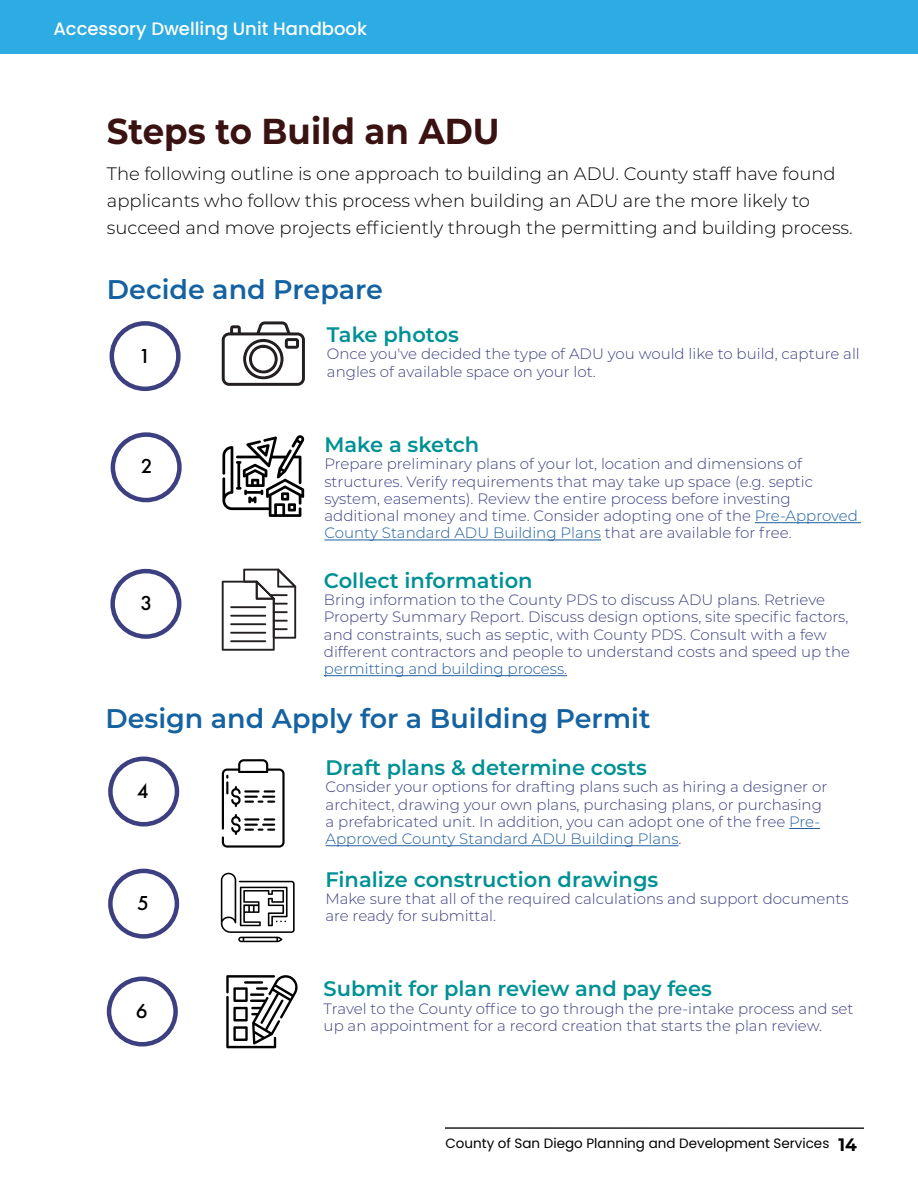
<style>
.page{position:relative;width:918px;height:1188px;background:#fff}
.page>*{position:absolute;margin:0;border:0;box-sizing:border-box;transform-origin:0 0}
.t1{font:700 36px "Montserrat";color:#3a1212;scale:.95 1}
.t2{font:600 27px "Montserrat";color:#1562a1}
.t3{font:600 21px "Montserrat";color:#009194}
.t4{font:500 21px "Futura PT";color:#000}
.t5{font:300 18px/27px "Montserrat";color:#000}
.t6{font:500 18px "Poppins";color:#fff}
.t7{font:300 15px/17.2px "Montserrat";color:#3c3f80}
.t8{font:300 15px "Montserrat";color:#215e9e}
.t9{font:13.5px "Poppins";color:#000}
.s1{color:#215e9e}
.s2{font-family:"Montserrat";font-weight:700;font-size:18px}
</style>
<div class="page">
<hr style="left:445px;top:1127px;width:419px;height:2px;background:#000">
<div style="left:0;top:0;width:918px;height:54px;background:#2cace2"></div>
<svg style="left:221px;top:321px;width:84px;height:65px"></svg>
<svg style="left:222px;top:759px;width:63px;height:89px"></svg>
<svg style="left:226px;top:975px;width:72px;height:73px"></svg>
<svg style="left:221px;top:873px;width:74px;height:69px"></svg>
<svg style="left:222px;top:569px;width:74px;height:82px"></svg>
<svg style="left:222px;top:435px;width:82px;height:82px"></svg>
<hr style="left:324px;top:675px;width:243px;height:1px;background:#215e9e">
<hr style="left:789px;top:828px;width:31px;height:1px;background:#215e9e">
<hr style="left:326px;top:845px;width:353px;height:1px;background:#215e9e">
<hr style="left:755px;top:522px;width:106px;height:1px;background:#215e9e">
<hr style="left:324px;top:540px;width:277px;height:1px;background:#215e9e">
<div style="left:110px;top:321px;width:71px;height:70px;border:4px solid #3c3f80;border-radius:50%"></div>
<div style="left:111px;top:432px;width:71px;height:70px;border:4px solid #3c3f80;border-radius:50%"></div>
<div style="left:110px;top:569px;width:71px;height:70px;border:4px solid #3c3f80;border-radius:50%"></div>
<div style="left:108px;top:757px;width:71px;height:69px;border:4px solid #3c3f80;border-radius:50%"></div>
<div style="left:108px;top:869px;width:71px;height:70px;border:4px solid #3c3f80;border-radius:50%"></div>
<div style="left:107px;top:977px;width:71px;height:70px;border:4px solid #3c3f80;border-radius:50%"></div>
<p class="t6" style="left:53px;top:19px;width:315px">Accessory Dwelling Unit Handbook</p>
<h1 class="t1" style="left:107px;top:105px;width:415px">Steps to Build an ADU</h1>
<p class="t5" style="left:107px;top:159px;width:747px">The following outline is one approach to building an ADU. County staff have found applicants who follow this process when building an ADU are the more likely to succeed and move projects efficiently through the permitting and building process.</p>
<h2 class="t2" style="left:107px;top:270px;width:278px">Decide and Prepare</h2>
<h3 class="t4" style="left:139px;top:343px;width:13px">1</h3>
<h3 class="t4" style="left:141px;top:454px;width:13px">2</h3>
<h3 class="t4" style="left:141px;top:590px;width:13px">3</h3>
<h3 class="t3" style="left:327px;top:320px;width:133px">Take photos</h3>
<p class="t7" style="left:327px;top:345px;width:534px">Once you've decided the type of ADU you would like to build, capture all angles of available space on your lot.</p>
<h3 class="t3" style="left:324px;top:430px;width:156px">Make a sketch</h3>
<p class="t7" style="left:324px;top:455px;width:535px">Prepare preliminary plans of your lot, location and dimensions of structures. Verify requirements that may take up space (e.g. septic system, easements). Review the entire process before investing additional money and time. Consider adopting one of the <span class="s1">Pre-Approved County Standard ADU Building Plans</span> that are available for free.</p>
<h3 class="t3" style="left:324px;top:566px;width:210px">Collect information</h3>
<p class="t7" style="left:324px;top:591px;width:528px">Bring information to the County PDS to discuss ADU plans. Retrieve Property Summary Report. Discuss design options, site specific factors, and constraints, such as septic, with County PDS. Consult with a few different contractors and people to understand costs and speed up the</p>
<p class="t8" style="left:324px;top:659px;width:245px">permitting and building process.</p>
<h2 class="t2" style="left:105px;top:699px;width:547px">Design and Apply for a Building Permit</h2>
<h3 class="t4" style="left:137px;top:778px;width:13px">4</h3>
<h3 class="t4" style="left:137px;top:891px;width:13px">5</h3>
<h3 class="t4" style="left:136px;top:999px;width:13px">6</h3>
<h3 class="t3" style="left:326px;top:753px;width:323px">Draft plans &amp; determine costs</h3>
<p class="t7" style="left:326px;top:778px;width:503px">Consider your options for drafting plans such as hiring a designer or architect, drawing your own plans, purchasing plans, or purchasing a prefabricated unit. In addition, you can adopt one of the free <span class="s1">Pre-Approved County Standard ADU Building Plans</span>.</p>
<h3 class="t3" style="left:325px;top:865px;width:335px">Finalize construction drawings</h3>
<p class="t7" style="left:325px;top:890px;width:525px">Make sure that all of the required calculations and support documents are ready for submittal.</p>
<h3 class="t3" style="left:324px;top:974px;width:390px">Submit for plan review and pay fees</h3>
<p class="t7" style="left:324px;top:999px;width:531px">Travel to the County office to go through the pre-intake process and set up an appointment for a record creation that starts the plan review.</p>
<p class="t9" style="left:445px;top:1136px;width:413px">County of San Diego Planning and Development Services <span class="s2">14</span></p>
</div>
